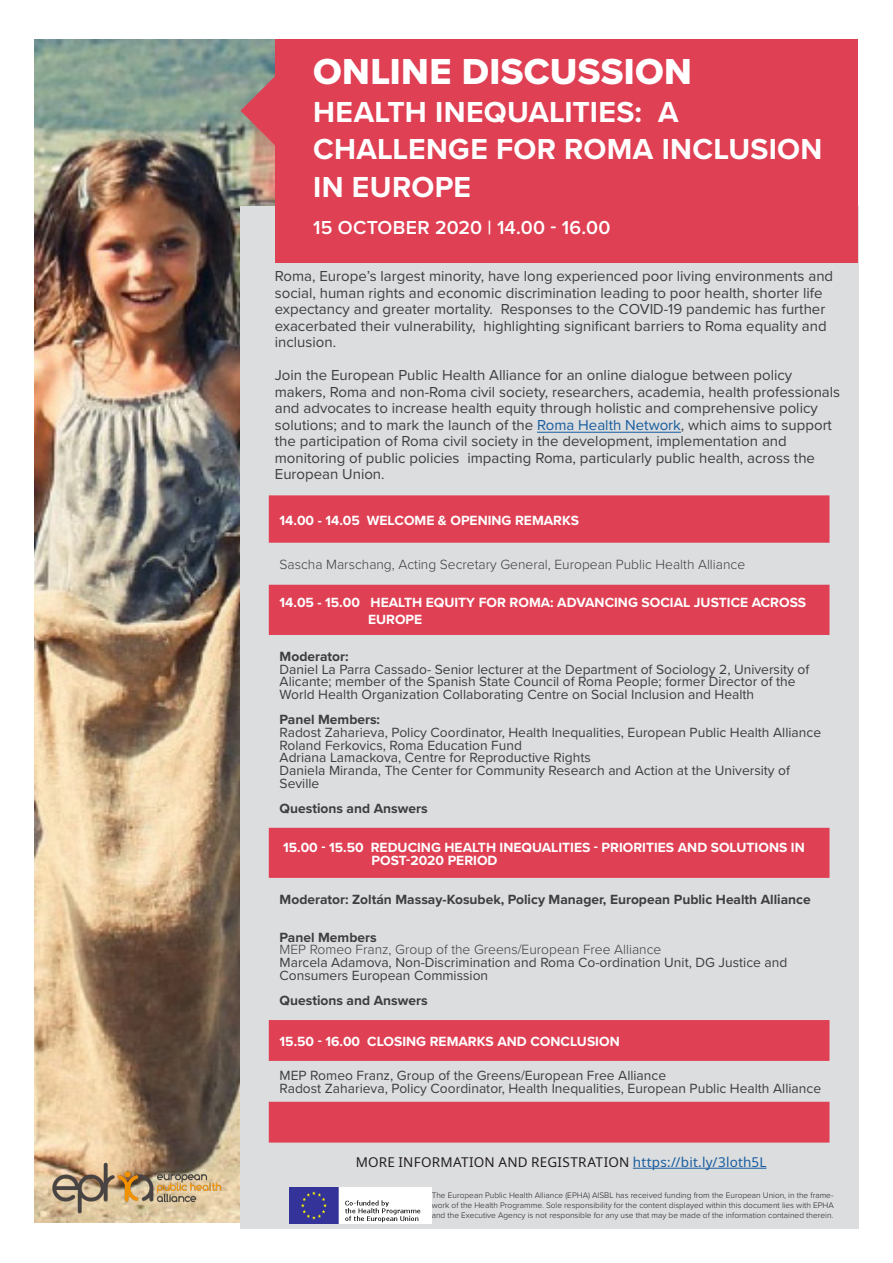
<style>
.page{position:relative;width:893px;height:1263px;background:#fff}
.page>*{position:absolute;margin:0;border:0;box-sizing:border-box;transform-origin:0 0}
.t1{font:37.5px "Proxima Nova Extrabld";letter-spacing:.01em;color:#fff}
.t2{font:700 30px/37.5px "Proxima Nova";letter-spacing:.01em;color:#fff}
.t3{font:600 19.5px "Proxima Nova";letter-spacing:.01em;color:#fff}
.t4{font:15px/16.5px "Proxima Nova";color:#3e3e3f}
.t5{font:13.8px/12.6px "Proxima Nova";color:#3e3e3f}
.t6{font:700 13.8px "Proxima Nova";color:#fff}
.t7{font:700 13.8px "Proxima Nova";color:#3e3e3f}
.t8{font:300 13.8px "Proxima Nova";color:#3e3e3f}
.t9{font:13.5px "Noto Sans";letter-spacing:.015em;color:#231f20}
.t10{font:300 8.4px/10.5px "Proxima Nova";color:#231f20;text-align:justify}
.s1{color:#175d9e}
</style>
<div class="page">
<img style="left:34px;top:39px;width:241px;height:1183px">
<div style="left:240px;top:206px;width:619px;height:1023px;background:#dcdddf"></div>
<div style="left:275px;top:39px;width:583px;height:223px;background:#e04054"></div>
<svg style="left:240px;top:39px;width:35px;height:143px;background:#ae8a82"></svg>
<svg style="left:269px;top:495px;width:560px;height:647px"></svg>
<hr style="left:537px;top:432px;width:144px;height:1px;background:#175d9e">
<img style="left:289px;top:1188px;width:143px;height:35px">
<img style="left:43px;top:1157px;width:184px;height:59px">
<hr style="left:633px;top:1168px;width:133px;height:1px;background:#175d9e">
<p class="t1" style="left:313px;top:44px;width:380px">ONLINE DISCUSSION</p>
<p class="t2" style="left:313px;top:92px;width:511px">HEALTH INEQUALITIES: A<br>CHALLENGE FOR ROMA INCLUSION<br>IN EUROPE</p>
<p class="t3" style="left:313px;top:213px;width:299px">15 OCTOBER 2020 | 14.00 - 16.00</p>
<p class="t4" style="left:275px;top:267px;width:560px">Roma, Europe’s largest minority, have long experienced poor living environments and social, human rights and economic discrimination leading to poor health, shorter life expectancy and greater mortality. Responses to the COVID-19 pandemic has further exacerbated their vulnerability, highlighting significant barriers to Roma equality and inclusion.</p>
<p class="t4" style="left:275px;top:366px;width:567px">Join the European Public Health Alliance for an online dialogue between policy makers, Roma and non-Roma civil society, researchers, academia, health professionals and advocates to increase health equity through holistic and comprehensive policy solutions; and to mark the launch of the <span class="s1">Roma Health Network</span>, which aims to support the participation of Roma civil society in the development, implementation and monitoring of public policies impacting Roma, particularly public health, across the European Union.</p>
<p class="t6" style="left:280px;top:510px;width:301px">14.00 - 14.05 WELCOME &amp; OPENING REMARKS</p>
<p class="t8" style="left:280px;top:554px;width:467px">Sascha Marschang, Acting Secretary General, European Public Health Alliance</p>
<p class="t6" style="left:280px;top:592px;width:528px">14.05 - 15.00 HEALTH EQUITY FOR ROMA: ADVANCING SOCIAL JUSTICE ACROSS</p>
<p class="t6" style="left:368px;top:609px;width:56px">EUROPE</p>
<p class="t7" style="left:280px;top:646px;width:70px">Moderator:</p>
<p class="t5" style="left:280px;top:662px;width:531px">Daniel La Parra Cassado- Senior lecturer at the Department of Sociology 2, University of<br>Alicante; member of the Spanish State Council of Roma People; former Director of the<br>World Health Organization Collaborating Centre on Social Inclusion and Health</p>
<p class="t7" style="left:280px;top:709px;width:102px">Panel Members:</p>
<p class="t5" style="left:280px;top:725px;width:543px">Radost Zaharieva, Policy Coordinator, Health Inequalities, European Public Health Alliance</p>
<p class="t5" style="left:280px;top:738px;width:244px">Roland Ferkovics, Roma Education Fund</p>
<p class="t5" style="left:280px;top:751px;width:313px">Adriana Lamackova, Centre for Reproductive Rights</p>
<p class="t5" style="left:280px;top:763px;width:512px">Daniela Miranda, The Center for Community Research and Action at the University of<br>Seville</p>
<p class="t7" style="left:280px;top:798px;width:150px">Questions and Answers</p>
<p class="t6" style="left:283px;top:837px;width:523px">15.00 - 15.50 REDUCING HEALTH INEQUALITIES - PRIORITIES AND SOLUTIONS IN</p>
<p class="t6" style="left:372px;top:850px;width:127px">POST-2020 PERIOD</p>
<p class="t7" style="left:280px;top:889px;width:533px">Moderator: Zoltán Massay-Kosubek, Policy Manager, European Public Health Alliance</p>
<p class="t7" style="left:280px;top:927px;width:99px">Panel Members</p>
<p class="t8" style="left:280px;top:939px;width:383px">MEP Romeo Franz, Group of the Greens/European Free Alliance</p>
<p class="t5" style="left:280px;top:955px;width:509px">Marcela Adamova, Non-Discrimination and Roma Co-ordination Unit, DG Justice and<br>Consumers European Commission</p>
<p class="t7" style="left:280px;top:990px;width:150px">Questions and Answers</p>
<p class="t6" style="left:280px;top:1031px;width:342px">15.50 - 16.00 CLOSING REMARKS AND CONCLUSION</p>
<p class="t5" style="left:280px;top:1069px;width:388px">MEP Romeo Franz, Group of the Greens/European Free Alliance</p>
<p class="t5" style="left:280px;top:1081px;width:543px">Radost Zaharieva, Policy Coordinator, Health Inequalities, European Public Health Alliance</p>
<p class="t9" style="left:356px;top:1152px;width:412px">MORE INFORMATION AND REGISTRATION <span class="s1">https://bit.ly/3loth5L</span></p>
<p class="t10" style="left:432px;top:1189px;width:404px">The European Public Health Alliance (EPHA) AISBL has received funding from the European Union, in the frame&shy;work of the Health Programme. Sole responsibility for the content displayed within this document lies with EPHA and the Executive Agency is not responsible for any use that may be made of the information contained therein.</p>
</div>
